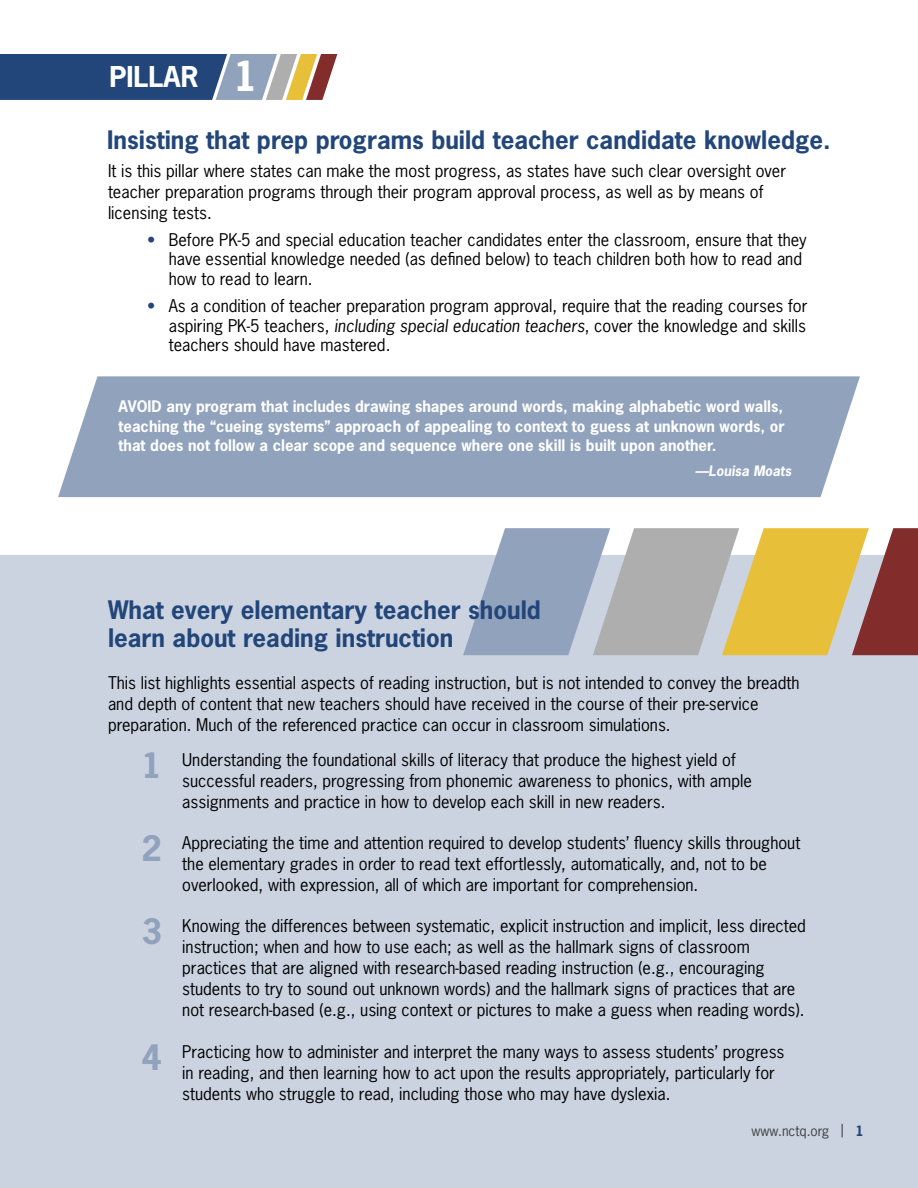
<style>
.page{position:relative;width:918px;height:1188px;background:#fff}
.page>*{position:absolute;margin:0;border:0;box-sizing:border-box;transform-origin:0 0}
.t1{font:700 27px "News Gothic Std";color:#fff}
.t2{font:700 24px/28.8px "News Gothic Std";color:#22467a}
.t3{font:16.5px/21px "News Gothic Std";color:#000}
.t4{font:700 15px/19.5px "News Gothic Std";color:#fff;text-align:justify}
.t5{font:13.5px "News Gothic Std";color:#404040}
.t6{font:italic 700 13.5px "News Gothic Std";color:#fff}
.s1{font-size:39px}
.s2{color:#22467a}
.s3{font-style:italic}
.s4{font-weight:700;font-size:33px;color:#90a2bc}
.s5{font-weight:700;color:#22467a}
</style>
<div class="page">
<div style="left:0;top:555px;width:918px;height:633px;background:#cbd3e0"></div>
<svg style="left:0;top:54px;width:337px;height:46px;background:#546887"></svg>
<svg style="left:463px;top:528px;width:455px;height:127px"></svg>
<div style="left:58px;top:376px;width:802px;height:121px;background:#90a2bc"></div>
<h1 class="t1" style="left:109px;top:59px;width:150px">PILLAR <span class="s1">1</span></h1>
<h2 class="t2" style="left:107px;top:125px;width:725px">Insisting that prep programs build teacher candidate knowledge.</h2>
<p class="t3" style="left:108px;top:160px;width:680px">It is this pillar where states can make the most progress, as states have such clear oversight over teacher preparation programs through their program approval process, as well as by means of licensing tests.</p>
<p class="t3" style="left:169px;top:229px;width:640px;line-height:19.8px;text-indent:-22px"><span class="s2">•</span> Before PK-5 and special education teacher candidates enter the classroom, ensure that they have essential knowledge needed (as defined below) to teach children both how to read and how to read to learn.</p>
<p class="t3" style="left:169px;top:295px;width:640px;line-height:19.8px;text-align:justify;text-indent:-22px"><span class="s2">•</span> As a condition of teacher preparation program approval, require that the reading courses for aspiring PK-5 teachers, <span class="s3">including special education teachers</span>, cover the knowledge and skills teachers should have mastered.</p>
<p class="t4" style="left:119px;top:397px;width:668px">AVOID any program that includes drawing shapes around words, making alphabetic word walls, teaching the “cueing systems” approach of appealing to context to guess at unknown words, or that does not follow a clear scope and sequence where one skill is built upon another.</p>
<p class="t6" style="left:695px;top:462px;width:98px">—Louisa Moats</p>
<h2 class="t2" style="left:108px;top:595px;width:434px">What every elementary teacher should learn about reading instruction</h2>
<p class="t3" style="left:108px;top:672px;width:693px">This list highlights essential aspects of reading instruction, but is not intended to convey the breadth and depth of content that new teachers should have received in the course of their pre-service preparation. Much of the referenced practice can occur in classroom simulations.</p>
<p class="t3" style="left:182px;top:749px;width:571px;text-indent:-41px"><span class="s4">1</span> Understanding the foundational skills of literacy that produce the highest yield of successful readers, progressing from phonemic awareness to phonics, with ample assignments and practice in how to develop each skill in new readers.</p>
<p class="t3" style="left:182px;top:832px;width:620px;text-indent:-41px"><span class="s4">2</span> Appreciating the time and attention required to develop students’ fluency skills throughout the elementary grades in order to read text effortlessly, automatically, and, not to be overlooked, with expression, all of which are important for comprehension.</p>
<p class="t3" style="left:182px;top:915px;width:625px;text-indent:-41px"><span class="s4">3</span> Knowing the differences between systematic, explicit instruction and implicit, less directed instruction; when and how to use each; as well as the hallmark signs of classroom practices that are aligned with research-based reading instruction (e.g., encouraging students to try to sound out unknown words) and the hallmark signs of practices that are not research-based (e.g., using context or pictures to make a guess when reading words).</p>
<p class="t3" style="left:182px;top:1041px;width:604px;text-indent:-41px"><span class="s4">4</span> Practicing how to administer and interpret the many ways to assess students’ progress in reading, and then learning how to act upon the results appropriately, particularly for students who struggle to read, including those who may have dyslexia.</p>
<p class="t5" style="left:752px;top:1122px;width:114px">www.nctq.org | <span class="s5">1</span></p>
</div>
